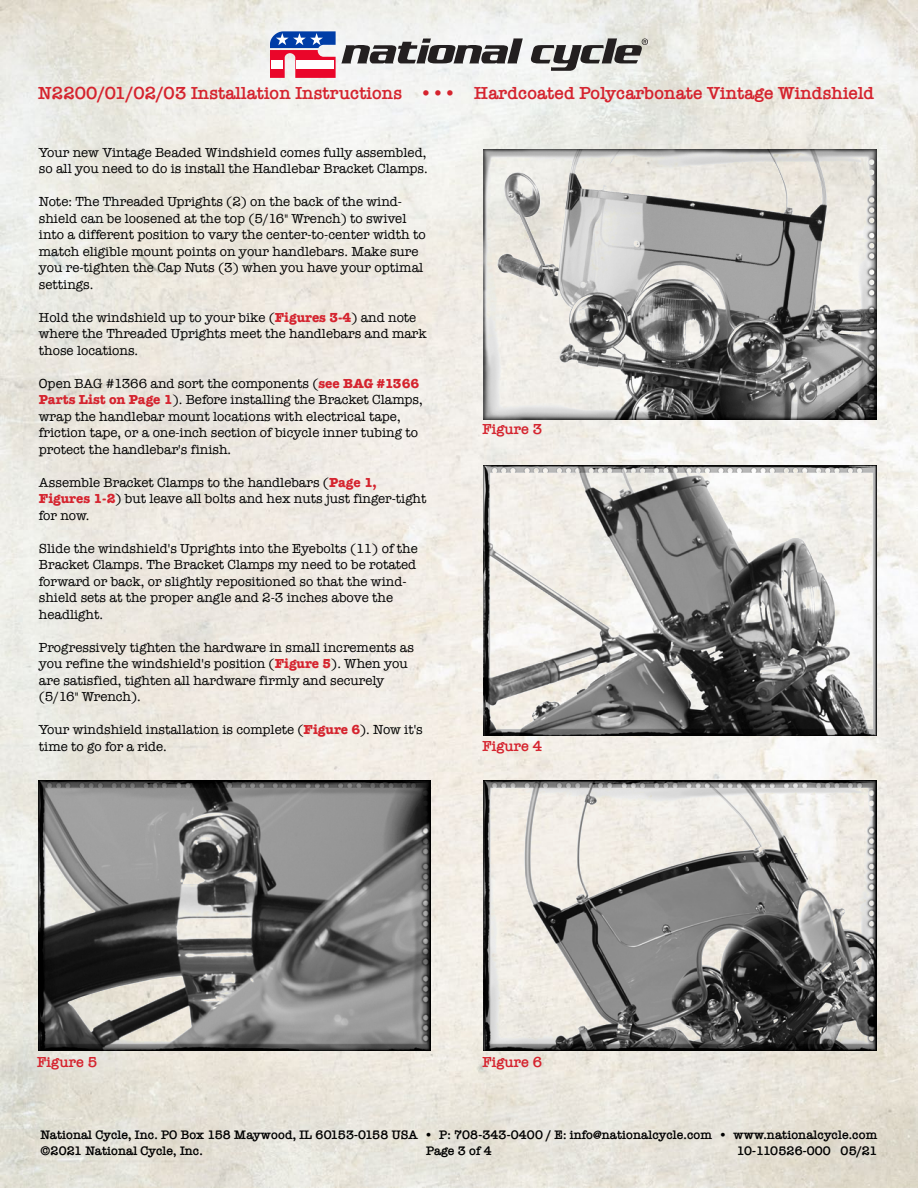
<style>
.page{position:relative;width:918px;height:1188px;background:#fff}
.page>*{position:absolute;margin:0;border:0;box-sizing:border-box;transform-origin:0 0}
.t1{font:600 18px "American Typewriter";color:#d5232e}
.t2{font:600 15px "American Typewriter";color:#d5232e}
.t3{font:13.5px/16.5px "American Typewriter";color:#000}
.t4{font:600 12.75px/16.2px "American Typewriter";color:#000}
.s1{font-size:12.75px}
.s2{font-weight:700;color:#d5232e}
</style>
<div class="page">
<img style="left:0;top:0;width:918px;height:1188px">
<svg style="left:270px;top:31px;width:253px;height:47px"></svg>
<svg style="left:530px;top:38px;width:118px;height:33px"></svg>
<img style="left:484px;top:149px;width:392px;height:270px">
<img style="left:484px;top:465px;width:392px;height:270px">
<img style="left:484px;top:781px;width:392px;height:270px">
<img style="left:39px;top:781px;width:392px;height:270px">
<h1 class="t1" style="left:38px;top:87px;width:838px">N2200/01/02/03 Installation Instructions ïïï Hardcoated Polycarbonate Vintage Windshield</h1>
<p class="t3" style="left:39px;top:145px;width:390px">Your new Vintage Beaded Windshield comes fully assembled, so all you need to do is install the Handlebar Bracket Clamps.</p>
<p class="t3" style="left:39px;top:195px;width:388px">Note: The Threaded Uprights (2) on the back of the wind&shy;shield can be loosened at the top (5/16<span class="s1">"</span> Wrench) to swivel into a different position to vary the center-to-center width to match eligible mount points on your handlebars. Make sure you re-tighten the Cap Nuts (3) when you have your optimal settings.</p>
<p class="t3" style="left:39px;top:310px;width:389px">Hold the windshield up to your bike (<span class="s2">Figures 3-4</span>) and note where the Threaded Uprights meet the handlebars and mark those locations.</p>
<p class="t3" style="left:39px;top:376px;width:385px">Open BAG #1366 and sort the components (<span class="s2">see BAG #1366<br>Parts List on Page 1</span>). Before installing the Bracket Clamps, wrap the handlebar mount locations with electrical tape, friction tape, or a one-inch section of bicycle inner tubing to protect the handlebar's finish.</p>
<p class="t3" style="left:39px;top:475px;width:389px">Assemble Bracket Clamps to the handlebars (<span class="s2">Page 1,<br>Figures 1-2</span>) but leave all bolts and hex nuts just finger-tight for now.</p>
<p class="t3" style="left:39px;top:541px;width:380px">Slide the windshield's Uprights into the Eyebolts (11) of the Bracket Clamps. The Bracket Clamps my need to be rotated forward or back, or slightly repositioned so that the wind&shy;shield sets at the proper angle and 2-3 inches above the headlight.</p>
<p class="t3" style="left:39px;top:640px;width:377px">Progressively tighten the hardware in small increments as you refine the windshield's position (<span class="s2">Figure 5</span>). When you are satisfied, tighten all hardware firmly and securely (5/16<span class="s1">"</span> Wrench).</p>
<p class="t3" style="left:39px;top:723px;width:385px">Your windshield installation is complete (<span class="s2">Figure 6</span>). Now it's time to go for a ride.</p>
<p class="t2" style="left:482px;top:423px;width:62px">Figure 3</p>
<p class="t2" style="left:482px;top:740px;width:62px">Figure 4</p>
<p class="t2" style="left:37px;top:1057px;width:62px">Figure 5</p>
<p class="t2" style="left:482px;top:1057px;width:62px">Figure 6</p>
<p class="t4" style="left:40px;top:1128px;width:839px">National Cycle, Inc. PO Box 158 Maywood, IL 60153-0158 USA ï P: 708-343-0400 / E: info@nationalcycle.com ï www.nationalcycle.com ©2021 National Cycle, Inc.</p>
<p class="t4" style="left:426px;top:1144px;width:67px">Page 3 of 4</p>
<p class="t4" style="left:737px;top:1144px;width:142px">10-110526-000 05/21</p>
</div>
